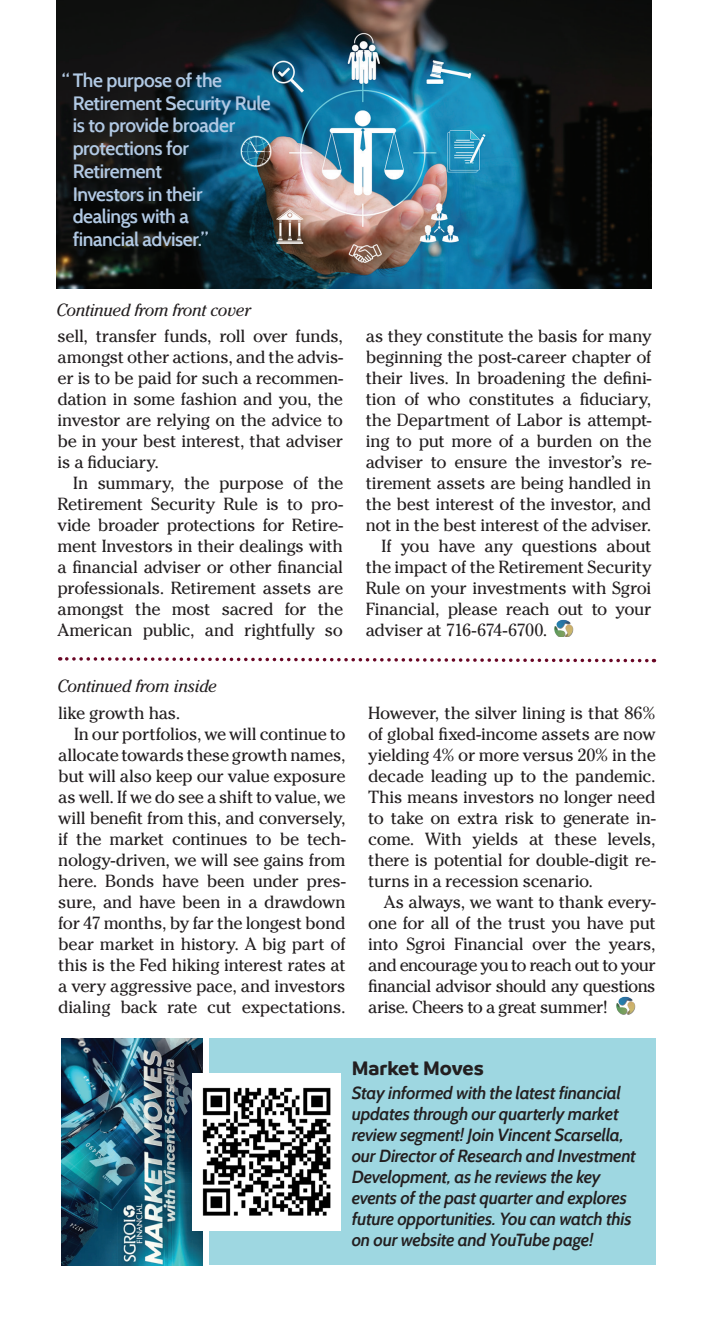
<style>
.page{position:relative;width:714px;height:1323px;background:#fff}
.page>*{position:absolute;margin:0;border:0;box-sizing:border-box;transform-origin:0 0}
.t1{font:700 21px "Branding";letter-spacing:-.005em;color:#231f20}
.Serif_text{font:600 19.25px/22.8px "Cabin";letter-spacing:-.02em;color:#b1c9e4}
.Inside_story_sans_serif_text{font:17.5px/21px "Cheltenham Std";letter-spacing:-.025em;color:#231f20;text-align:justify}
.Serif_text-2{font:17.5px/21px "Cheltenham Std";letter-spacing:-.02em;color:#231f20;text-align:justify}
.t2{font:italic 600 17.5px/21px "Cabin";letter-spacing:-.015em;color:#231f20}
.Main_Headline_Terminal{font:italic 17.5px "Cheltenham Std";letter-spacing:-.02em;color:#231f20}
.s1{color:#b5cbe5}
</style>
<div class="page">
<div style="left:0;top:1038px;width:655px;height:227px;background:#9ed7e1"></div>
<svg style="left:60px;top:657px;width:594px;height:6px"></svg>
<img style="left:554px;top:619px;width:19px;height:18px">
<img style="left:616px;top:996px;width:19px;height:19px">
<img style="left:56px;top:0;width:595px;height:288px">
<div style="left:0;top:1038px;width:208px;height:227px;background:#fff"></div>
<img style="left:62px;top:1038px;width:141px;height:227px">
<img style="left:192px;top:1074px;width:148px;height:156px">
<p class="Serif_text" style="left:73px;top:69px;width:199px;text-indent:-11px"><span class="s1">“</span> The purpose of the<br>Retirement Security Rule</p>
<p class="Serif_text" style="left:73px;top:114px;width:164px">is to provide broader</p>
<p class="Serif_text" style="left:73px;top:137px;width:118px">protections for</p>
<p class="Serif_text" style="left:73px;top:160px;width:137px">Retirement<br>Investors in their dealings with a financial adviser.”</p>
<p class="Main_Headline_Terminal" style="left:56px;top:299px;width:195px">Continued from front cover</p>
<p class="Serif_text-2" style="left:57px;top:326px;width:287px">sell, transfer funds, roll over funds, amongst other actions, and the advis&shy;er is to be paid for such a recommen&shy;dation in some fashion and you, the investor are relying on the advice to be in your best interest, that adviser is a fiduciary.</p>
<p class="Serif_text-2" style="left:57px;top:473px;width:287px;text-indent:16px">In summary, the purpose of the Retirement Security Rule is to pro&shy;vide broader protections for Retire&shy;ment Investors in their dealings with a financial adviser or other financial professionals. Retirement assets are amongst the most sacred for the American public, and rightfully so</p>
<p class="Main_Headline_Terminal" style="left:57px;top:675px;width:161px">Continued from inside</p>
<p class="Inside_story_sans_serif_text" style="left:58px;top:702px;width:124px">like growth has.</p>
<p class="Inside_story_sans_serif_text" style="left:58px;top:723px;width:289px;text-indent:16px">In our portfolios, we will continue to allocate towards these growth names, but will also keep our value exposure as well. If we do see a shift to value, we will benefit from this, and conversely, if the market continues to be tech&shy;nology-driven, we will see gains from here. Bonds have been under pres&shy;sure, and have been in a drawdown for 47 months, by far the longest bond bear market in history. A big part of this is the Fed hiking interest rates at a very aggressive pace, and investors dialing back rate cut expectations.</p>
<p class="Serif_text-2" style="left:365px;top:326px;width:287px">as they constitute the basis for many beginning the post-career chapter of their lives. In broadening the defini&shy;tion of who constitutes a fiduciary, the Department of Labor is attempt&shy;ing to put more of a burden on the adviser to ensure the investor’s re&shy;tirement assets are being handled in the best interest of the investor, and not in the best interest of the adviser.</p>
<p class="Serif_text-2" style="left:365px;top:536px;width:287px;text-indent:16px">If you have any questions about the impact of the Retirement Security Rule on your investments with Sgroi Financial, please reach out to your adviser at 716-674-6700.</p>
<p class="Inside_story_sans_serif_text" style="left:368px;top:702px;width:289px">However, the silver lining is that 86% of global fixed-income assets are now yielding 4% or more versus 20% in the decade leading up to the pandemic.<br>This means investors no longer need to take on extra risk to generate in&shy;come. With yields at these levels, there is potential for double-digit re&shy;turns in a recession scenario.</p>
<p class="Inside_story_sans_serif_text" style="left:368px;top:891px;width:289px;text-indent:16px">As always, we want to thank every&shy;one for all of the trust you have put into Sgroi Financial over the years, and encourage you to reach out to your financial advisor should any questions arise. Cheers to a great summer!</p>
<p class="t1" style="left:351px;top:1056px;width:133px">Market Moves</p>
<p class="t2" style="left:351px;top:1082px;width:285px">Stay informed with the latest financial updates through our quarterly market review segment! Join Vincent Scarsella, our Director of Research and Investment Development, as he reviews the key events of the past quarter and explores future opportunities. You can watch this on our website and YouTube page!</p>
</div>
